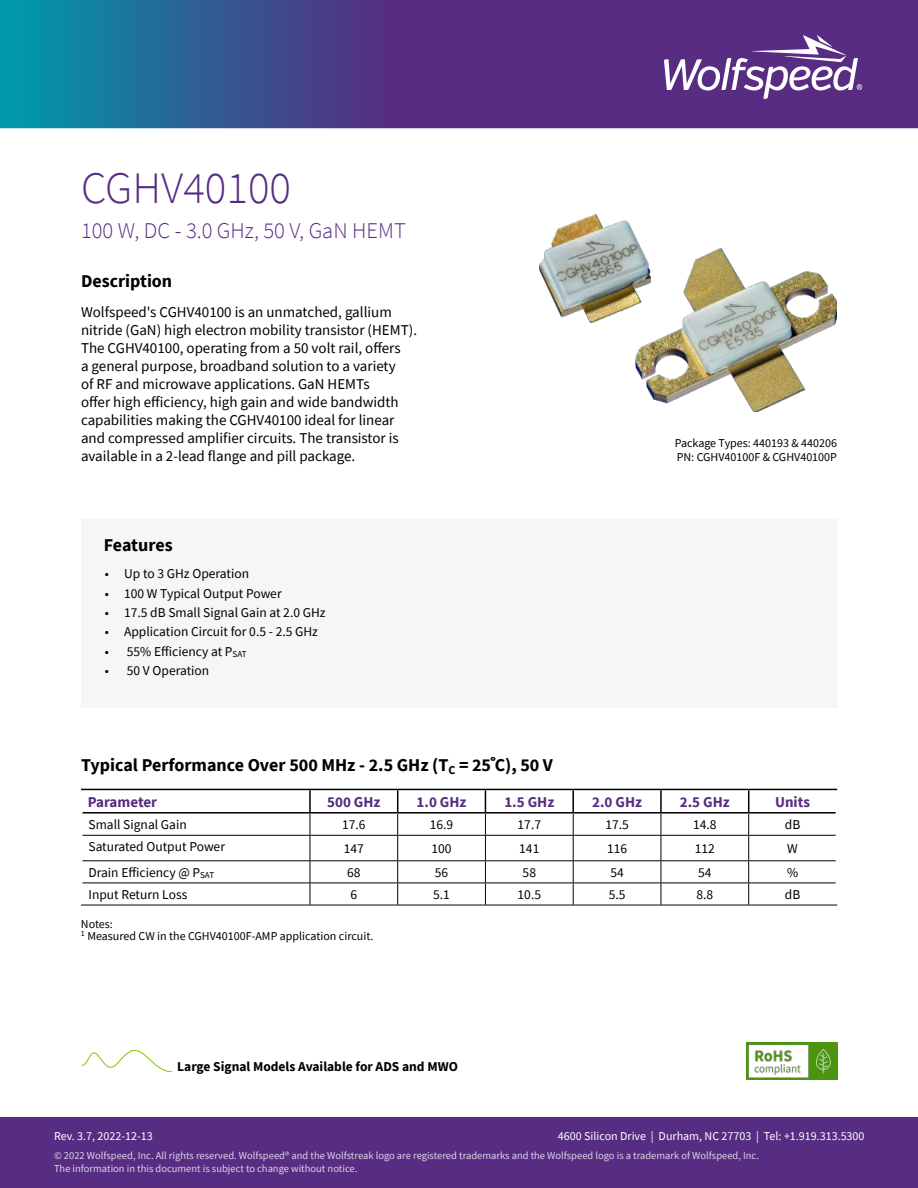
<style>
.page{position:relative;width:918px;height:1188px;background:#fff}
.page>*{position:absolute;margin:0;border:0;box-sizing:border-box;transform-origin:0 0}
.t1{font:300 45px "Source Sans Pro";color:#572c83}
.t2{font:300 22.5px "Source Sans Pro";color:#572c83}
.t3{font:700 18px "Source Sans Pro";color:#000}
.t4{font:15px/18px "Source Sans Pro";color:#000}
.t5{font:700 15px "Source Sans Pro";color:#572c83}
.t6{font:13.5px "Source Sans Pro";color:#000}
.t7{font:700 13.5px "Source Sans Pro";color:#000}
.t8{font:12px/14.4px "Source Sans Pro";color:#000}
.t9{font:12px "Source Sans Pro";color:#fff}
.t10{font:10.5px/12.6px "Source Sans Pro";color:#fff}
</style>
<div class="page">
<img style="left:0;top:0;width:918px;height:128px">
<svg style="left:664px;top:35px;width:198px;height:64px"></svg>
<div style="left:0;top:1118px;width:918px;height:70px;background:#572c83"></div>
<div style="left:81px;top:519px;width:756px;height:188px;background:#f6f6f6"></div>
<svg style="left:81px;top:1050px;width:91px;height:22px"></svg>
<img style="left:746px;top:1042px;width:91px;height:37px">
<hr style="left:83px;top:835px;width:227px;height:1px;background:#000">
<hr style="left:310px;top:835px;width:88px;height:1px;background:#000">
<hr style="left:398px;top:835px;width:87px;height:1px;background:#000">
<hr style="left:485px;top:835px;width:88px;height:1px;background:#000">
<hr style="left:573px;top:835px;width:88px;height:1px;background:#000">
<hr style="left:661px;top:835px;width:88px;height:1px;background:#000">
<hr style="left:749px;top:835px;width:87px;height:1px;background:#000">
<hr style="left:81px;top:789px;width:229px;height:1px;background:#000">
<hr style="left:310px;top:789px;width:88px;height:1px;background:#000">
<hr style="left:309px;top:790px;width:2px;height:22px;background:#000">
<hr style="left:398px;top:789px;width:87px;height:1px;background:#000">
<hr style="left:485px;top:789px;width:88px;height:1px;background:#000">
<hr style="left:573px;top:789px;width:88px;height:1px;background:#000">
<hr style="left:572px;top:790px;width:2px;height:22px;background:#000">
<hr style="left:661px;top:789px;width:88px;height:1px;background:#000">
<hr style="left:660px;top:790px;width:2px;height:22px;background:#000">
<hr style="left:749px;top:789px;width:88px;height:1px;background:#000">
<hr style="left:83px;top:812px;width:227px;height:2px;background:#000">
<hr style="left:310px;top:812px;width:88px;height:2px;background:#000">
<hr style="left:398px;top:812px;width:87px;height:2px;background:#000">
<hr style="left:485px;top:812px;width:88px;height:2px;background:#000">
<hr style="left:573px;top:812px;width:88px;height:2px;background:#000">
<hr style="left:661px;top:812px;width:88px;height:2px;background:#000">
<hr style="left:749px;top:812px;width:87px;height:2px;background:#000">
<svg style="left:310px;top:814px;width:1px;height:91px"></svg>
<svg style="left:397px;top:790px;width:1px;height:115px"></svg>
<svg style="left:485px;top:790px;width:1px;height:115px"></svg>
<svg style="left:573px;top:814px;width:1px;height:91px"></svg>
<svg style="left:661px;top:814px;width:1px;height:91px"></svg>
<svg style="left:748px;top:790px;width:1px;height:115px"></svg>
<hr style="left:83px;top:860px;width:227px;height:1px;background:#000">
<hr style="left:310px;top:860px;width:88px;height:1px;background:#000">
<hr style="left:398px;top:860px;width:87px;height:1px;background:#000">
<hr style="left:485px;top:860px;width:88px;height:1px;background:#000">
<hr style="left:573px;top:860px;width:88px;height:1px;background:#000">
<hr style="left:661px;top:860px;width:88px;height:1px;background:#000">
<hr style="left:749px;top:860px;width:87px;height:1px;background:#000">
<hr style="left:83px;top:883px;width:227px;height:1px;background:#000">
<hr style="left:310px;top:883px;width:88px;height:1px;background:#000">
<hr style="left:398px;top:883px;width:87px;height:1px;background:#000">
<hr style="left:485px;top:883px;width:88px;height:1px;background:#000">
<hr style="left:573px;top:883px;width:88px;height:1px;background:#000">
<hr style="left:661px;top:883px;width:88px;height:1px;background:#000">
<hr style="left:749px;top:883px;width:87px;height:1px;background:#000">
<hr style="left:81px;top:905px;width:229px;height:1px;background:#000">
<hr style="left:310px;top:905px;width:88px;height:1px;background:#000">
<hr style="left:398px;top:905px;width:87px;height:1px;background:#000">
<hr style="left:485px;top:905px;width:88px;height:1px;background:#000">
<hr style="left:573px;top:905px;width:88px;height:1px;background:#000">
<hr style="left:661px;top:905px;width:88px;height:1px;background:#000">
<hr style="left:749px;top:905px;width:88px;height:1px;background:#000">
<img style="left:636px;top:248px;width:201px;height:163px">
<img style="left:540px;top:215px;width:110px;height:107px">
<h1 class="t1" style="left:81px;top:170px;width:212px">CGHV40100</h1>
<h2 class="t2" style="left:81px;top:222px;width:326px">100 W, DC - 3.0 GHz, 50 V, GaN HEMT</h2>
<p class="t3" style="left:81px;top:273px;width:93px">Description</p>
<p class="t4" style="left:81px;top:304px;width:338px">Wolfspeed's CGHV40100 is an unmatched, gallium nitride (GaN) high electron mobility transistor (HEMT).<br>The CGHV40100, operating from a 50 volt rail, o昀昀ers<br>a general purpose, broadband solution to a variety<br>of RF and microwave applications. GaN HEMTs<br>o昀昀er high e昀昀iciency, high gain and wide bandwidth capabilities making the CGHV40100 ideal for linear and compressed ampli昀椀er circuits. The transistor is available in a 2-lead 昀氀ange and pill package.</p>
<p class="t3" style="left:104px;top:538px;width:70px">Features</p>
<p class="t6" style="left:105px;top:568px;width:146px">• Up to 3 GHz Operation</p>
<p class="t6" style="left:105px;top:587px;width:178px">• 100 W Typical Output Power</p>
<p class="t6" style="left:105px;top:607px;width:222px">• 17.5 dB Small Signal Gain at 2.0 GHz</p>
<p class="t6" style="left:105px;top:626px;width:215px">• Application Circuit for 0.5 - 2.5 GHz</p>
<p class="t6" style="left:105px;top:645px;width:143px">• 55% E昀昀iciency at P<sub>SAT</sub></p>
<p class="t6" style="left:105px;top:665px;width:106px">• 50 V Operation</p>
<p class="t8" style="left:675px;top:436px;width:164px">Package Types: 440193 &amp; 440206<br>PN: CGHV40100F &amp; CGHV40100P</p>
<p class="t3" style="left:81px;top:758px;width:473px">Typical Performance Over 500 MHz - 2.5 GHz (T<sub>C</sub> = 25˚C), 50 V</p>
<p class="t5" style="left:88px;top:796px;width:71px">Parameter</p>
<p class="t5" style="left:327px;top:796px;width:55px">500 GHz</p>
<p class="t5" style="left:417px;top:796px;width:51px">1.0 GHz</p>
<p class="t5" style="left:504px;top:796px;width:51px">1.5 GHz</p>
<p class="t5" style="left:592px;top:796px;width:51px">2.0 GHz</p>
<p class="t5" style="left:680px;top:796px;width:51px">2.5 GHz</p>
<p class="t5" style="left:775px;top:796px;width:36px">Units</p>
<p class="t6" style="left:88px;top:819px;width:100px">Small Signal Gain</p>
<p class="t6" style="left:342px;top:819px;width:25px">17.6</p>
<p class="t6" style="left:430px;top:819px;width:25px">16.9</p>
<p class="t6" style="left:518px;top:819px;width:25px">17.7</p>
<p class="t6" style="left:605px;top:819px;width:25px">17.5</p>
<p class="t6" style="left:693px;top:819px;width:25px">14.8</p>
<p class="t6" style="left:785px;top:819px;width:17px">dB</p>
<p class="t6" style="left:88px;top:841px;width:138px">Saturated Output Power</p>
<p class="t6" style="left:344px;top:843px;width:22px">147</p>
<p class="t6" style="left:432px;top:843px;width:22px">100</p>
<p class="t6" style="left:519px;top:843px;width:22px">141</p>
<p class="t6" style="left:607px;top:843px;width:22px">116</p>
<p class="t6" style="left:695px;top:843px;width:22px">112</p>
<p class="t6" style="left:787px;top:843px;width:12px">W</p>
<p class="t6" style="left:88px;top:864px;width:127px">Drain E昀昀iciency @ P<sub>SAT</sub></p>
<p class="t6" style="left:347px;top:867px;width:15px">68</p>
<p class="t6" style="left:435px;top:867px;width:15px">56</p>
<p class="t6" style="left:523px;top:867px;width:15px">58</p>
<p class="t6" style="left:610px;top:867px;width:15px">54</p>
<p class="t6" style="left:698px;top:867px;width:15px">54</p>
<p class="t6" style="left:787px;top:867px;width:13px">%</p>
<p class="t6" style="left:89px;top:889px;width:100px">Input Return Loss</p>
<p class="t6" style="left:350px;top:889px;width:8px">6</p>
<p class="t6" style="left:433px;top:889px;width:18px">5.1</p>
<p class="t6" style="left:518px;top:889px;width:25px">10.5</p>
<p class="t6" style="left:609px;top:889px;width:18px">5.5</p>
<p class="t6" style="left:696px;top:889px;width:18px">8.8</p>
<p class="t6" style="left:785px;top:889px;width:17px">dB</p>
<p class="t8" style="left:81px;top:919px;width:294px;line-height:12px">Notes:<br><sup>1</sup> Measured CW in the CGHV40100F-AMP application circuit.</p>
<p class="t7" style="left:177px;top:1061px;width:282px">Large Signal Models Available for ADS and MWO</p>
<p class="t9" style="left:558px;top:1131px;width:308px">4600 Silicon Drive | Durham, NC 27703 | Tel: +1.919.313.5300</p>
<p class="t9" style="left:54px;top:1131px;width:100px">Rev. 3.7, 2022-12-13</p>
<p class="t10" style="left:54px;top:1150px;width:707px">© 2022 Wolfspeed, Inc. All rights reserved. Wolfspeed® and the Wolfstreak logo are registered trademarks and the Wolfspeed logo is a trademark of Wolfspeed, Inc.<br>The information in this document is subject to change without notice.</p>
</div>
